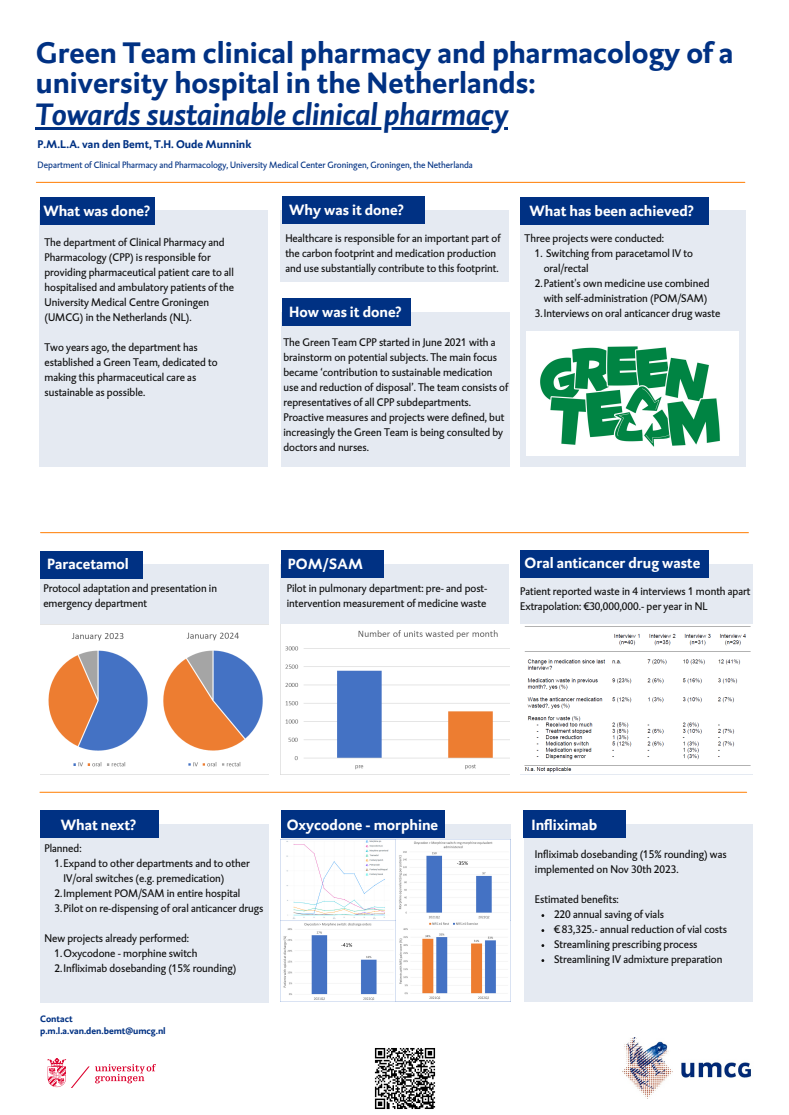
<style>
.page{position:relative;width:789px;height:1115px;background:#fff}
.page>*{position:absolute;margin:0;border:0;box-sizing:border-box;transform-origin:0 0}
.t1{font:italic 700 31.25px "DTL Caspari T";color:#003183}
.t2{font:700 30px/30px "DTL Caspari T";color:#003183}
.t3{font:700 15px "DTL Caspari T";color:#fff}
.t4{font:11.25px/15px "DTL Caspari T";color:#0e0e0e}
.t5{font:700 11.25px "DTL Caspari T";color:#003183}
.t6{font:9.38px "DTL Caspari T";color:#003183}
.t7{font:700 9.38px/12.5px "DTL Caspari T";color:#003183}
</style>
<div class="page">
<hr style="left:40px;top:792px;width:706px;height:1px;background:#ff7d00">
<hr style="left:41px;top:532px;width:707px;height:1px;background:#ff7d00">
<div style="left:520px;top:211px;width:225px;height:256px;background:#e5eaf2"></div>
<div style="left:39px;top:210px;width:229px;height:256px;background:#e5eaf2"></div>
<div style="left:40px;top:197px;width:114px;height:27px;background:#003183"></div>
<div style="left:280px;top:210px;width:229px;height:71px;background:#e5eaf2"></div>
<div style="left:282px;top:196px;width:143px;height:28px;background:#003183"></div>
<div style="left:281px;top:312px;width:229px;height:154px;background:#e5eaf2"></div>
<div style="left:282px;top:298px;width:128px;height:27px;background:#003183"></div>
<div style="left:520px;top:197px;width:188px;height:27px;background:#003183"></div>
<div style="left:40px;top:564px;width:229px;height:210px;background:#e5eaf2"></div>
<div style="left:40px;top:551px;width:102px;height:27px;background:#003183"></div>
<div style="left:40px;top:824px;width:229px;height:178px;background:#e5eaf2"></div>
<div style="left:40px;top:810px;width:118px;height:28px;background:#003183"></div>
<hr style="left:36px;top:182px;width:708px;height:1px;background:#ff7d00">
<svg style="left:47px;top:1058px;width:109px;height:30px"></svg>
<img style="left:526px;top:332px;width:212px;height:124px">
<img style="left:622px;top:1037px;width:129px;height:60px">
<img style="left:374px;top:1048px;width:62px;height:61px">
<div style="left:280px;top:564px;width:229px;height:210px;background:#e5eaf2"></div>
<div style="left:520px;top:564px;width:232px;height:210px;background:#e5eaf2"></div>
<div style="left:282px;top:550px;width:102px;height:27px;background:#003183"></div>
<div style="left:520px;top:550px;width:188px;height:27px;background:#003183"></div>
<div style="left:282px;top:824px;width:228px;height:177px;background:#e5eaf2"></div>
<div style="left:523px;top:824px;width:229px;height:177px;background:#e5eaf2"></div>
<div style="left:282px;top:810px;width:163px;height:27px;background:#003183"></div>
<div style="left:523px;top:810px;width:103px;height:27px;background:#003183"></div>
<img style="left:520px;top:625px;width:232px;height:148px">
<img style="left:281px;top:839px;width:229px;height:162px">
<img style="left:280px;top:625px;width:229px;height:149px">
<img style="left:40px;top:625px;width:114px;height:149px">
<img style="left:154px;top:625px;width:114px;height:149px">
<img style="left:396px;top:920px;width:113px;height:80px">
<hr style="left:36px;top:127px;width:472px;height:3px;background:#003183">
<p class="t2" style="left:36px;top:38px;width:699px">Green Team clinical pharmacy and pharmacology of a university hospital in the Netherlands:</p>
<h3 class="t1" style="left:36px;top:96px;width:473px">Towards sustainable clinical pharmacy</h3>
<p class="t5" style="left:38px;top:137px;width:215px">P.M.L.A. van den Bemt, T.H. Oude Munnink</p>
<h5 class="t6" style="left:38px;top:159px;width:436px">Department of Clinical Pharmacy and Pharmacology, University Medical Center Groningen, Groningen, the Netherlanda</h5>
<p class="t3" style="left:43px;top:201px;width:108px">What was done?</p>
<h3 class="t4" style="left:44px;top:235px;width:191px">The department of Clinical Pharmacy and Pharmacology (CPP) is responsible for providing pharmaceutical patient care to all hospitalised and ambulatory patients of the University Medical Centre Groningen (UMCG) in the Netherlands (NL).</h3>
<h5 class="t4" style="left:44px;top:340px;width:175px">Two years ago, the department has established a Green Team, dedicated to making this pharmaceutical care as sustainable as possible.</h5>
<p class="t3" style="left:289px;top:201px;width:116px">Why was it done?</p>
<p class="t4" style="left:285px;top:230px;width:217px">Healthcare is responsible for an important part of the carbon footprint and medication production and use substantially contribute to this footprint.</p>
<h3 class="t3" style="left:289px;top:302px;width:114px">How was it done?</h3>
<p class="t4" style="left:283px;top:335px;width:226px">The Green Team CPP started in June 2021 with a brainstorm on potential subjects. The main focus became ‘contribution to sustainable medication use and reduction of disposal’. The team consists of representatives of all CPP subdepartments.<br>Proactive measures and projects were defined, but increasingly the Green Team is being consulted by doctors and nurses.</p>
<h5 class="t3" style="left:529px;top:201px;width:165px">What has been achieved?</h5>
<h5 class="t4" style="left:524px;top:231px;width:141px">Three projects were conducted:</h5>
<p class="t4" style="left:543px;top:246px;width:151px;text-indent:-9px">1. Switching from paracetamol IV to oral/rectal</p>
<p class="t4" style="left:534px;top:276px;width:176px;text-align:right">2.Patient's own medicine use combined with self-administration (POM/SAM)</p>
<h2 class="t4" style="left:534px;top:306px;width:187px">3.Interviews on oral anticancer drug waste</h2>
<p class="t3" style="left:47px;top:555px;width:83px">Paracetamol</p>
<p class="t3" style="left:288px;top:555px;width:77px">POM/SAM</p>
<p class="t3" style="left:524px;top:554px;width:177px">Oral anticancer drug waste</p>
<p class="t4" style="left:287px;top:581px;width:202px">Pilot in pulmonary department: pre- and post&shy;intervention measurement of medicine waste</p>
<h5 class="t4" style="left:43px;top:581px;width:175px">Protocol adaptation and presentation in emergency department</h5>
<p class="t4" style="left:520px;top:584px;width:232px">Patient reported waste in 4 interviews 1 month apart<br>Extrapolation: €30,000,000.- per year in NL</p>
<p class="t3" style="left:61px;top:816px;width:77px">What next?</p>
<p class="t4" style="left:44px;top:841px;width:39px">Planned:</p>
<h3 class="t4" style="left:64px;top:856px;width:187px;text-indent:-9px">1.Expand to other departments and to other<br>IV/oral switches (e.g. premedication)</h3>
<h5 class="t4" style="left:55px;top:886px;width:187px">2.Implement POM/SAM in entire hospital</h5>
<p class="t4" style="left:55px;top:901px;width:210px">3.Pilot on re-dispensing of oral anticancer drugs</p>
<h3 class="t4" style="left:44px;top:931px;width:146px">New projects already performed:</h3>
<h5 class="t4" style="left:55px;top:946px;width:144px">1.Oxycodone - morphine switch</h5>
<p class="t4" style="left:55px;top:961px;width:183px">2.Infliximab dosebanding (15% rounding)</p>
<p class="t7" style="left:40px;top:1012px;width:127px">Contact p.m.l.a.van.den.bemt@umcg.nl</p>
<h3 class="t3" style="left:287px;top:815px;width:153px">Oxycodone - morphine</h3>
<h5 class="t3" style="left:531px;top:816px;width:67px">Infliximab</h5>
<p class="t4" style="left:535px;top:847px;width:193px">Infliximab dosebanding (15% rounding) was implemented on Nov 30th 2023.</p>
<p class="t4" style="left:535px;top:892px;width:85px">Estimated benefits:</p>
<h6 class="t4" style="left:554px;top:907px;width:112px">220 annual saving of vials</h6>
<p class="t4" style="left:554px;top:922px;width:174px">€ 83,325.- annual reduction of vial costs</p>
<p class="t4" style="left:554px;top:937px;width:145px">Streamlining prescribing process</p>
<p class="t4" style="left:554px;top:952px;width:170px">Streamlining IV admixture preparation</p>
</div>
